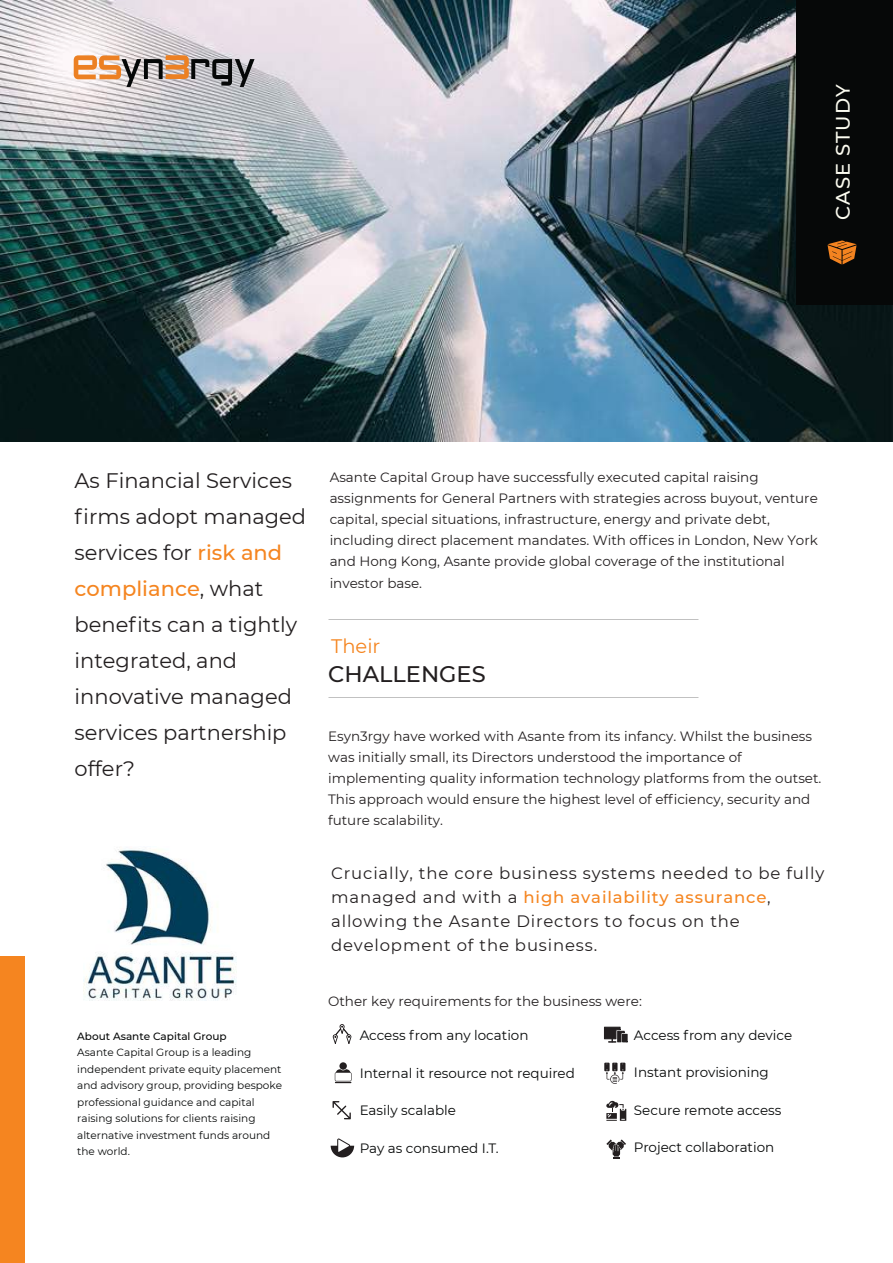
<style>
.page{position:relative;width:893px;height:1263px;background:#fff}
.page>*{position:absolute;margin:0;border:0;box-sizing:border-box;transform-origin:0 0}
.t1{font:500 22.5px "Montserrat";color:#231f20}
.t2{font:21px/36px "Montserrat";color:#231f20}
.t3{font:500 19.5px "Montserrat";letter-spacing:.05em;color:#fcfcf0}
.t4{font:19.5px "Montserrat";color:#f58520}
.t5{font:16.5px/24px "Montserrat";letter-spacing:.05em;color:#231f20}
.t6{font:13.5px/21px "Montserrat";color:#231f20}
.t7{font:13.5px "Montserrat";color:#060808}
.t8{font:10.5px/16.5px "Montserrat";color:#060808}
.t9{font:500 10.5px "Montserrat";color:#060808}
.s1{font-weight:500;color:#f58520}
</style>
<div class="page">
<img style="left:0;top:0;width:893px;height:441px">
<div style="left:0;top:956px;width:24px;height:307px;background:#f58520"></div>
<div style="left:796px;top:0;width:97px;height:304px;background:#060808"></div>
<svg style="left:74px;top:55px;width:181px;height:32px;background:#b39d8f"></svg>
<svg style="left:827px;top:240px;width:30px;height:24px"></svg>
<svg style="left:606px;top:1139px;width:20px;height:20px"></svg>
<svg style="left:604px;top:1027px;width:24px;height:16px"></svg>
<svg style="left:333px;top:1024px;width:18px;height:20px"></svg>
<svg style="left:331px;top:1138px;width:23px;height:19px"></svg>
<svg style="left:604px;top:1063px;width:21px;height:21px"></svg>
<svg style="left:606px;top:1100px;width:20px;height:21px"></svg>
<svg style="left:333px;top:1101px;width:18px;height:18px"></svg>
<div style="left:339px;top:1062px;width:8px;height:8px;background:#231f20;border-radius:50%"></div>
<svg style="left:335px;top:1069px;width:17px;height:14px"></svg>
<img style="left:83px;top:849px;width:154px;height:151px">
<h3 class="t3" style="left:829px;top:220px;width:137px;rotate:-90deg">CASE STUDY</h3>
<h2 class="t2" style="left:75px;top:462px;width:233px">As Financial Services firms adopt managed services for <span class="s1">risk and compliance</span>, what benefits can a tightly integrated, and innovative managed services partnership offer?</h2>
<p class="t6" style="left:330px;top:467px;width:490px">Asante Capital Group have successfully executed capital raising assignments for General Partners with strategies across buyout, venture capital, special situations, infrastructure, energy and private debt, including direct placement mandates. With offices in London, New York and Hong Kong, Asante provide global coverage of the institutional investor base.</p>
<h3 class="t4" style="left:331px;top:633px;width:51px">Their</h3>
<h1 class="t1" style="left:328px;top:658px;width:159px">CHALLENGES</h1>
<p class="t6" style="left:328px;top:725px;width:495px">Esyn3rgy have worked with Asante from its infancy. Whilst the business was initially small, its Directors understood the importance of implementing quality information technology platforms from the outset.<br>This approach would ensure the highest level of efficiency, security and future scalability.</p>
<p class="t5" style="left:331px;top:861px;width:495px">Crucially, the core business systems needed to be fully managed and with a <span class="s1">high availability assurance</span>, allowing the Asante Directors to focus on the development of the business.</p>
<p class="t9" style="left:77px;top:1029px;width:151px">About Asante Capital Group</p>
<p class="t8" style="left:77px;top:1044px;width:206px">Asante Capital Group is a leading independent private equity placement and advisory group, providing bespoke professional guidance and capital raising solutions for clients raising alternative investment funds around the world.</p>
<p class="t6" style="left:328px;top:990px;width:315px">Other key requirements for the business were:</p>
<p class="t7" style="left:360px;top:1026px;width:170px">Access from any location</p>
<p class="t7" style="left:360px;top:1064px;width:217px">Internal it resource not required</p>
<p class="t7" style="left:360px;top:1101px;width:98px">Easily scalable</p>
<p class="t7" style="left:360px;top:1139px;width:140px">Pay as consumed I.T.</p>
<p class="t7" style="left:634px;top:1026px;width:160px">Access from any device</p>
<p class="t7" style="left:634px;top:1063px;width:136px">Instant provisioning</p>
<p class="t7" style="left:634px;top:1101px;width:149px">Secure remote access</p>
<p class="t7" style="left:634px;top:1138px;width:142px">Project collaboration</p>
</div>
